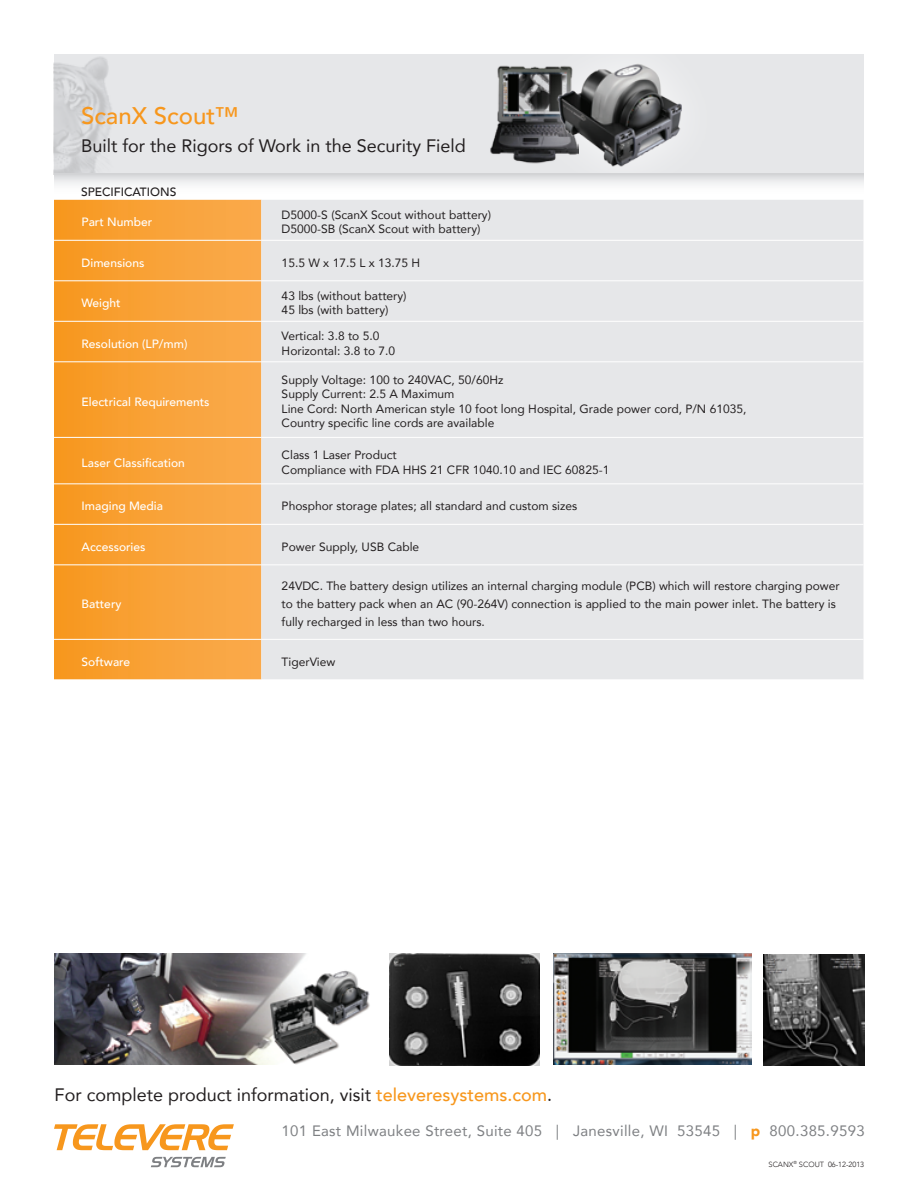
<style>
.page{position:relative;width:918px;height:1188px;background:#fff}
.page>*{position:absolute;margin:0;border:0;box-sizing:border-box;transform-origin:0 0}
.t1{font:500 24px "Avenir";color:#f7971d}
.t2{font:18px "Avenir";color:#231f20}
.t3{font:15px "Avenir";letter-spacing:.02em;color:#7e8083}
.t4{font:12px/14.4px "Avenir";color:#231f20}
.t5{font:500 12px "Avenir";color:#fff}
.t6{font:500 12px "Avenir";color:#231f20}
.t7{font:300 7.5px "Avenir";color:#231f20}
.s1{font-weight:500;color:#f7971d}
.s2{font-weight:900;color:#f7971d}
</style>
<div class="page">
<div style="left:54px;top:54px;width:810px;height:121px;background:#e6e7e9"></div>
<img style="left:54px;top:57px;width:71px;height:117px">
<img style="left:490px;top:65px;width:27px;height:96px">
<div style="left:517px;top:22px;width:206px;height:185px;background:#fff;opacity:.75"></div>
<img style="left:553px;top:46px;width:128px;height:128px">
<svg style="left:54px;top:174px;width:810px;height:50px"></svg>
<svg style="left:54px;top:200px;width:207px;height:479px;background:#f8a137"></svg>
<div style="left:261px;top:200px;width:602px;height:479px;background:#e6e7e9"></div>
<hr style="left:54px;top:639px;width:207px;height:1px;background:#fff">
<hr style="left:261px;top:639px;width:602px;height:1px;background:#fff">
<hr style="left:54px;top:564px;width:207px;height:1px;background:#fff">
<hr style="left:261px;top:564px;width:602px;height:1px;background:#fff">
<hr style="left:54px;top:524px;width:207px;height:1px;background:#fff">
<hr style="left:261px;top:524px;width:602px;height:1px;background:#fff">
<hr style="left:54px;top:483px;width:207px;height:1px;background:#fff">
<hr style="left:261px;top:483px;width:602px;height:1px;background:#fff">
<hr style="left:54px;top:437px;width:207px;height:1px;background:#fff">
<hr style="left:261px;top:437px;width:602px;height:1px;background:#fff">
<hr style="left:54px;top:321px;width:207px;height:1px;background:#fff">
<hr style="left:261px;top:321px;width:602px;height:1px;background:#fff">
<hr style="left:54px;top:361px;width:207px;height:1px;background:#fff">
<hr style="left:261px;top:361px;width:602px;height:1px;background:#fff">
<hr style="left:54px;top:280px;width:207px;height:1px;background:#fff">
<hr style="left:261px;top:280px;width:602px;height:1px;background:#fff">
<hr style="left:54px;top:240px;width:207px;height:1px;background:#fff">
<hr style="left:261px;top:240px;width:602px;height:1px;background:#fff">
<img style="left:554px;top:954px;width:197px;height:111px">
<img style="left:389px;top:954px;width:151px;height:111px">
<img style="left:54px;top:954px;width:316px;height:111px">
<img style="left:763px;top:954px;width:102px;height:112px">
<svg style="left:54px;top:1124px;width:180px;height:26px"></svg>
<svg style="left:151px;top:1157px;width:75px;height:10px"></svg>
<h1 class="t1" style="left:81px;top:95px;width:160px">ScanX Scout™</h1>
<h2 class="t2" style="left:81px;top:132px;width:386px">Built for the Rigors of Work in the Security Field</h2>
<p class="t6" style="left:81px;top:181px;width:97px">SPECIFICATIONS</p>
<p class="t5" style="left:82px;top:211px;width:72px">Part Number</p>
<p class="t4" style="left:282px;top:207px;width:211px">D5000-S (ScanX Scout without battery)<br>D5000-SB (ScanX Scout with battery)</p>
<p class="t5" style="left:82px;top:252px;width:64px">Dimensions</p>
<p class="t4" style="left:282px;top:255px;width:140px">15.5 W x 17.5 L x 13.75 H</p>
<p class="t5" style="left:82px;top:292px;width:41px">Weight</p>
<p class="t4" style="left:282px;top:288px;width:127px">43 lbs (without battery)<br>45 lbs (with battery)</p>
<p class="t5" style="left:82px;top:333px;width:107px">Resolution (LP/mm)</p>
<p class="t4" style="left:282px;top:329px;width:115px">Vertical: 3.8 to 5.0<br>Horizontal: 3.8 to 7.0</p>
<p class="t5" style="left:82px;top:391px;width:130px">Electrical Requirements</p>
<p class="t4" style="left:282px;top:372px;width:466px">Supply Voltage: 100 to 240VAC, 50/60Hz<br>Supply Current: 2.5 A Maximum<br>Line Cord: North American style 10 foot long Hospital, Grade power cord, P/N 61035, Country specific line cords are available</p>
<p class="t5" style="left:82px;top:452px;width:105px">Laser Classification</p>
<p class="t4" style="left:282px;top:448px;width:329px">Class 1 Laser Product<br>Compliance with FDA HHS 21 CFR 1040.10 and IEC 60825-1</p>
<p class="t5" style="left:82px;top:496px;width:83px">Imaging Media</p>
<p class="t4" style="left:282px;top:498px;width:297px">Phosphor storage plates; all standard and custom sizes</p>
<p class="t5" style="left:82px;top:536px;width:65px">Accessories</p>
<p class="t4" style="left:282px;top:539px;width:139px">Power Supply, USB Cable</p>
<p class="t5" style="left:82px;top:594px;width:41px">Battery</p>
<p class="t4" style="left:282px;top:577px;width:560px;line-height:18px">24VDC. The battery design utilizes an internal charging module (PCB) which will restore charging power to the battery pack when an AC (90-264V) connection is applied to the main power inlet. The battery is fully recharged in less than two hours.</p>
<p class="t5" style="left:82px;top:651px;width:50px">Software</p>
<p class="t4" style="left:282px;top:654px;width:55px">TigerView</p>
<h2 class="t2" style="left:55px;top:1081px;width:499px">For complete product information, visit <span class="s1">televeresystems.com</span>.</h2>
<p class="t3" style="left:282px;top:1119px;width:585px">101 East Milwaukee Street, Suite 405 | Janesville, WI 53545 | <span class="s2">p</span> 800.385.9593</p>
<p class="t7" style="left:769px;top:1160px;width:97px">SCANX<sup>®</sup> SCOUT 06-12-2013</p>
</div>
